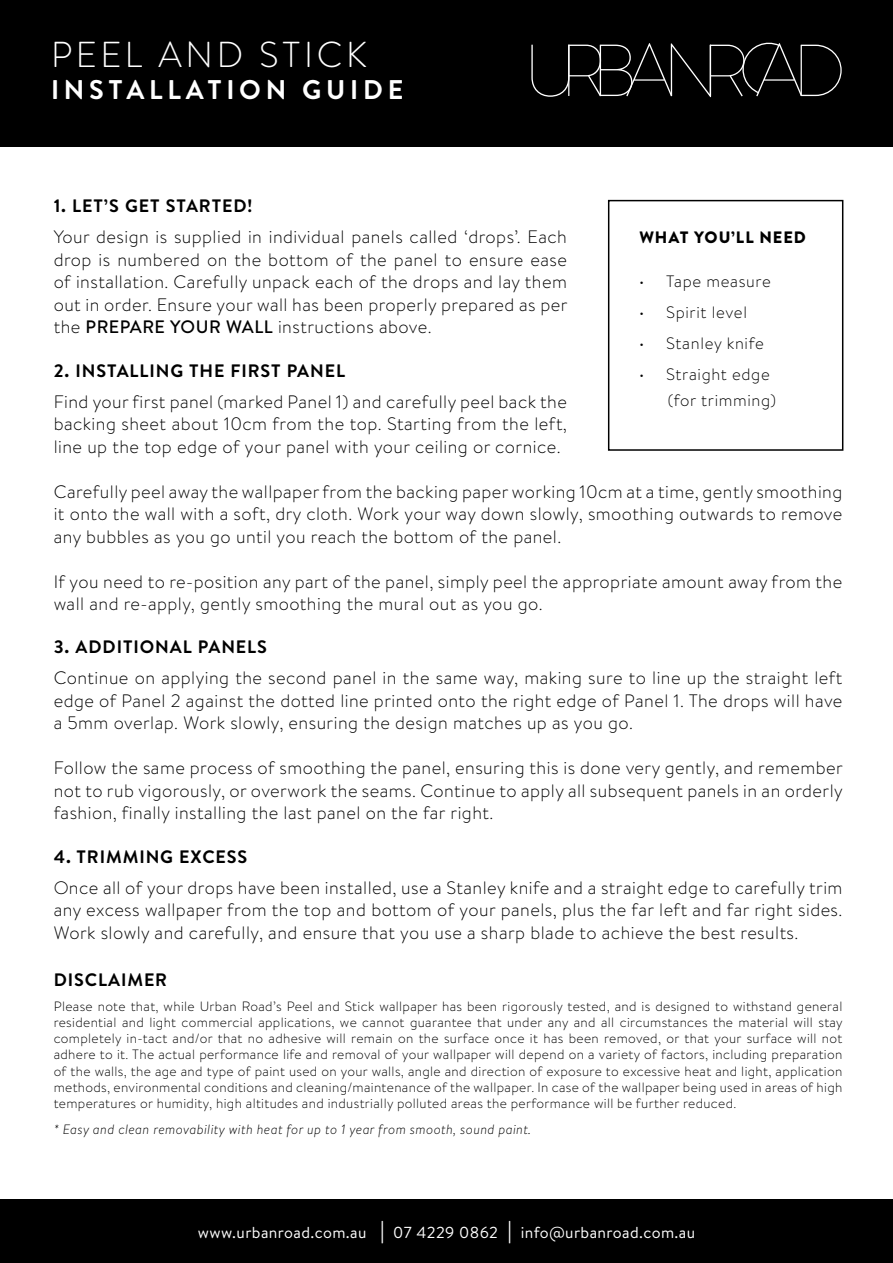
<style>
.page{position:relative;width:893px;height:1263px;background:#fff}
.page>*{position:absolute;margin:0;border:0;box-sizing:border-box;transform-origin:0 0}
.t1{font:300 36px "Brandon Text";letter-spacing:.1em;color:#fff}
.t2{font:700 27px "Brandon Text";letter-spacing:.175em;color:#fff}
.t3{font:300 18px/22.5px "Brandon Text";letter-spacing:.025em;color:#000;text-align:justify}
.t4{font:700 18px "Brandon Text";letter-spacing:.05em;color:#000}
.t5{font:300 16.5px/25.5px "Brandon Text";letter-spacing:.04em;color:#000}
.t6{font:900 16.5px "Brandon Text";letter-spacing:.06em;color:#000}
.t7{font:15.9px "Brandon Text";letter-spacing:.025em;color:#fff}
.t8{font:300 13.5px/16.2px "Brandon Text";letter-spacing:.025em;color:#000;text-align:justify}
.t9{font:italic 300 13.5px "Brandon Text";letter-spacing:.025em;color:#000}
.s1{font-weight:500}
.s2{font-weight:900;font-size:22.5px}
</style>
<div class="page">
<div style="left:0;top:0;width:893px;height:147px;background:#000"></div>
<div style="left:608px;top:200px;width:235px;height:251px;border:2px solid #000"></div>
<svg style="left:531px;top:42px;width:311px;height:55px"></svg>
<div style="left:0;top:1200px;width:893px;height:63px;background:#000"></div>
<h1 class="t1" style="left:51px;top:30px;width:317px">PEEL AND STICK</h1>
<h2 class="t2" style="left:51px;top:70px;width:354px">INSTALLATION GUIDE</h2>
<p class="t4" style="left:54px;top:194px;width:200px">1. LET’S GET STARTED!</p>
<p class="t3" style="left:54px;top:225px;width:515px">Your design is supplied in individual panels called ‘drops’. Each drop is numbered on the bottom of the panel to ensure ease of installation. Carefully unpack each of the drops and lay them out in order. Ensure your wall has been properly prepared as per the <span class="s1">PREPARE YOUR WALL</span> instructions above.</p>
<p class="t4" style="left:54px;top:358px;width:293px">2. INSTALLING THE FIRST PANEL</p>
<p class="t3" style="left:54px;top:390px;width:515px">Find your first panel (marked Panel 1) and carefully peel back the backing sheet about 10cm from the top. Starting from the left, line up the top edge of your panel with your ceiling or cornice.</p>
<p class="t3" style="left:54px;top:480px;width:790px">Carefully peel away the wallpaper from the backing paper working 10cm at a time, gently smoothing it onto the wall with a soft, dry cloth. Work your way down slowly, smoothing outwards to remove any bubbles as you go until you reach the bottom of the panel.</p>
<p class="t3" style="left:54px;top:570px;width:790px">If you need to re-position any part of the panel, simply peel the appropriate amount away from the wall and re-apply, gently smoothing the mural out as you go.</p>
<p class="t4" style="left:54px;top:635px;width:215px">3. ADDITIONAL PANELS</p>
<p class="t3" style="left:54px;top:666px;width:790px">Continue on applying the second panel in the same way, making sure to line up the straight left edge of Panel 2 against the dotted line printed onto the right edge of Panel 1. The drops will have a 5mm overlap. Work slowly, ensuring the design matches up as you go.</p>
<p class="t3" style="left:54px;top:756px;width:791px">Follow the same process of smoothing the panel, ensuring this is done very gently, and remember not to rub vigorously, or overwork the seams. Continue to apply all subsequent panels in an orderly fashion, finally installing the last panel on the far right.</p>
<p class="t4" style="left:54px;top:844px;width:195px">4. TRIMMING EXCESS</p>
<p class="t3" style="left:54px;top:875px;width:790px">Once all of your drops have been installed, use a Stanley knife and a straight edge to carefully trim any excess wallpaper from the top and bottom of your panels, plus the far left and far right sides.<br>Work slowly and carefully, and ensure that you use a sharp blade to achieve the best results.</p>
<p class="t4" style="left:54px;top:967px;width:115px">DISCLAIMER</p>
<p class="t8" style="left:54px;top:997px;width:790px">Please note that, while Urban Road’s Peel and Stick wallpaper has been rigorously tested, and is designed to withstand general residential and light commercial applications, we cannot guarantee that under any and all circumstances the material will stay completely in-tact and/or that no adhesive will remain on the surface once it has been removed, or that your surface will not adhere to it. The actual performance life and removal of your wallpaper will depend on a variety of factors, including preparation of the walls, the age and type of paint used on your walls, angle and direction of exposure to excessive heat and light, application methods, environmental conditions and cleaning/maintenance of the wallpaper. In case of the wallpaper being used in areas of high temperatures or humidity, high altitudes and industrially polluted areas the performance will be further reduced.</p>
<p class="t9" style="left:54px;top:1120px;width:479px">* Easy and clean removability with heat for up to 1 year from smooth, sound paint.</p>
<p class="t6" style="left:639px;top:225px;width:168px">WHAT YOU’LL NEED</p>
<p class="t5" style="left:639px;top:268px;width:133px">• Tape measure</p>
<p class="t5" style="left:639px;top:299px;width:109px">• Spirit level</p>
<p class="t5" style="left:639px;top:330px;width:126px">• Stanley knife</p>
<p class="t5" style="left:668px;top:361px;width:110px;text-indent:-28px">• Straight edge (for trimming)</p>
<p class="t7" style="left:198px;top:1221px;width:499px">www.urbanroad.com.au <span class="s2">|</span> 07 4229 0862 <span class="s2">|</span> info@urbanroad.com.au</p>
</div>
